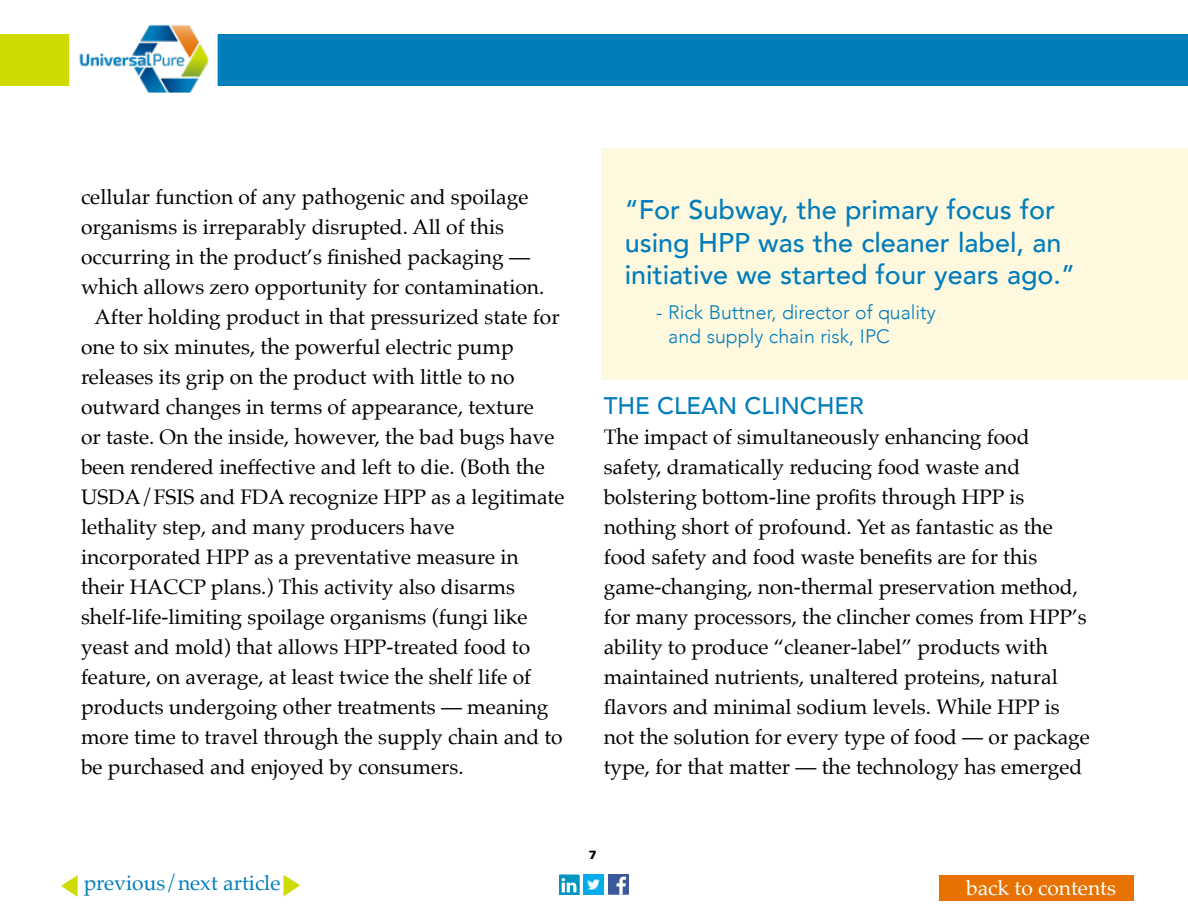
<style>
.page{position:relative;width:1188px;height:918px;background:#fff}
.page>*{position:absolute;margin:0;border:0;box-sizing:border-box;transform-origin:0 0}
.t1{font:500 27px/32.4px "Avenir";color:#007dbb}
.t2{font:500 24px "Avenir";color:#007dbb}
.t3{font:21px/30px "Palatino";color:#000}
.t4{font:21px "Palatino";color:#007dbb}
.t5{font:21px "Palatino";color:#fff}
.t6{font:300 19.5px/23.4px "Avenir";color:#007dbb}
.t7{font:900 12px "Univers";color:#000}
</style>
<div class="page">
<svg style="left:609px;top:874px;width:20px;height:21px"></svg>
<img style="left:583px;top:874px;width:20px;height:21px">
<svg style="left:559px;top:874px;width:20px;height:21px"></svg>
<div style="left:0;top:34px;width:70px;height:52px;background:#cddb00"></div>
<div style="left:218px;top:34px;width:970px;height:52px;background:#007dbb"></div>
<svg style="left:61px;top:875px;width:17px;height:22px"></svg>
<svg style="left:284px;top:875px;width:16px;height:21px"></svg>
<div style="left:940px;top:875px;width:194px;height:26px;background:#e87200"></div>
<img style="left:79px;top:24px;width:130px;height:68px">
<div style="left:69px;top:19px;width:149px;height:76px;border:2px solid #fff"></div>
<div style="left:602px;top:148px;width:586px;height:232px;background:#fef8df"></div>
<p class="t3" style="left:81px;top:182px;width:449px">cellular function of any pathogenic and spoilage</p>
<p class="t3" style="left:81px;top:212px;width:425px">organisms is irreparably disrupted. All of this</p>
<p class="t3" style="left:81px;top:242px;width:451px">occurring in the product’s finished packaging —</p>
<p class="t3" style="left:81px;top:272px;width:465px">which allows zero opportunity for contamination.</p>
<p class="t3" style="left:95px;top:302px;width:467px">After holding product in that pressurized state for</p>
<p class="t3" style="left:81px;top:332px;width:434px">one to six minutes, the powerful electric pump</p>
<p class="t3" style="left:81px;top:362px;width:435px">releases its grip on the product with little to no</p>
<p class="t3" style="left:81px;top:392px;width:454px">outward changes in terms of appearance, texture</p>
<p class="t3" style="left:81px;top:422px;width:475px">or taste. On the inside, however, the bad bugs have</p>
<p class="t3" style="left:81px;top:452px;width:465px">been rendered ineffective and left to die. (Both the</p>
<p class="t3" style="left:81px;top:482px;width:485px">USDA/FSIS and FDA recognize HPP as a legitimate</p>
<p class="t3" style="left:81px;top:512px;width:375px">lethality step, and many producers have</p>
<p class="t3" style="left:81px;top:542px;width:439px">incorporated HPP as a preventative measure in</p>
<p class="t3" style="left:81px;top:572px;width:435px">their HACCP plans.) This activity also disarms</p>
<p class="t3" style="left:81px;top:602px;width:448px">shelf-life-limiting spoilage organisms (fungi like</p>
<p class="t3" style="left:81px;top:632px;width:451px">yeast and mold) that allows HPP-treated food to</p>
<p class="t3" style="left:81px;top:662px;width:452px">feature, on average, at least twice the shelf life of</p>
<p class="t3" style="left:81px;top:692px;width:469px">products undergoing other treatments — meaning</p>
<p class="t3" style="left:81px;top:722px;width:483px">more time to travel through the supply chain and to</p>
<p class="t3" style="left:81px;top:752px;width:384px">be purchased and enjoyed by consumers.</p>
<p class="t1" style="left:625px;top:192px;width:452px">“For Subway, the primary focus for using HPP was the cleaner label, an initiative we started four years ago.”</p>
<p class="t6" style="left:668px;top:301px;width:269px;text-indent:-12px">- Rick Buttner, director of quality and supply chain risk, IPC</p>
<p class="t2" style="left:604px;top:385px;width:262px">THE CLEAN CLINCHER</p>
<p class="t3" style="left:604px;top:422px;width:488px">The impact of simultaneously enhancing food safety, dramatically reducing food waste and bolstering bottom-line profits through HPP is nothing short of profound. Yet as fantastic as the food safety and food waste benefits are for this game-changing, non-thermal preservation method, for many processors, the clincher comes from HPP’s ability to produce “cleaner-label” products with maintained nutrients, unaltered proteins, natural flavors and minimal sodium levels. While HPP is not the solution for every type of food — or package type, for that matter — the technology has emerged</p>
<p class="t7" style="left:589px;top:847px;width:10px">7</p>
<p class="t4" style="left:84px;top:865px;width:198px">previous/next article</p>
<p class="t5" style="left:966px;top:870px;width:151px">back to contents</p>
</div>
